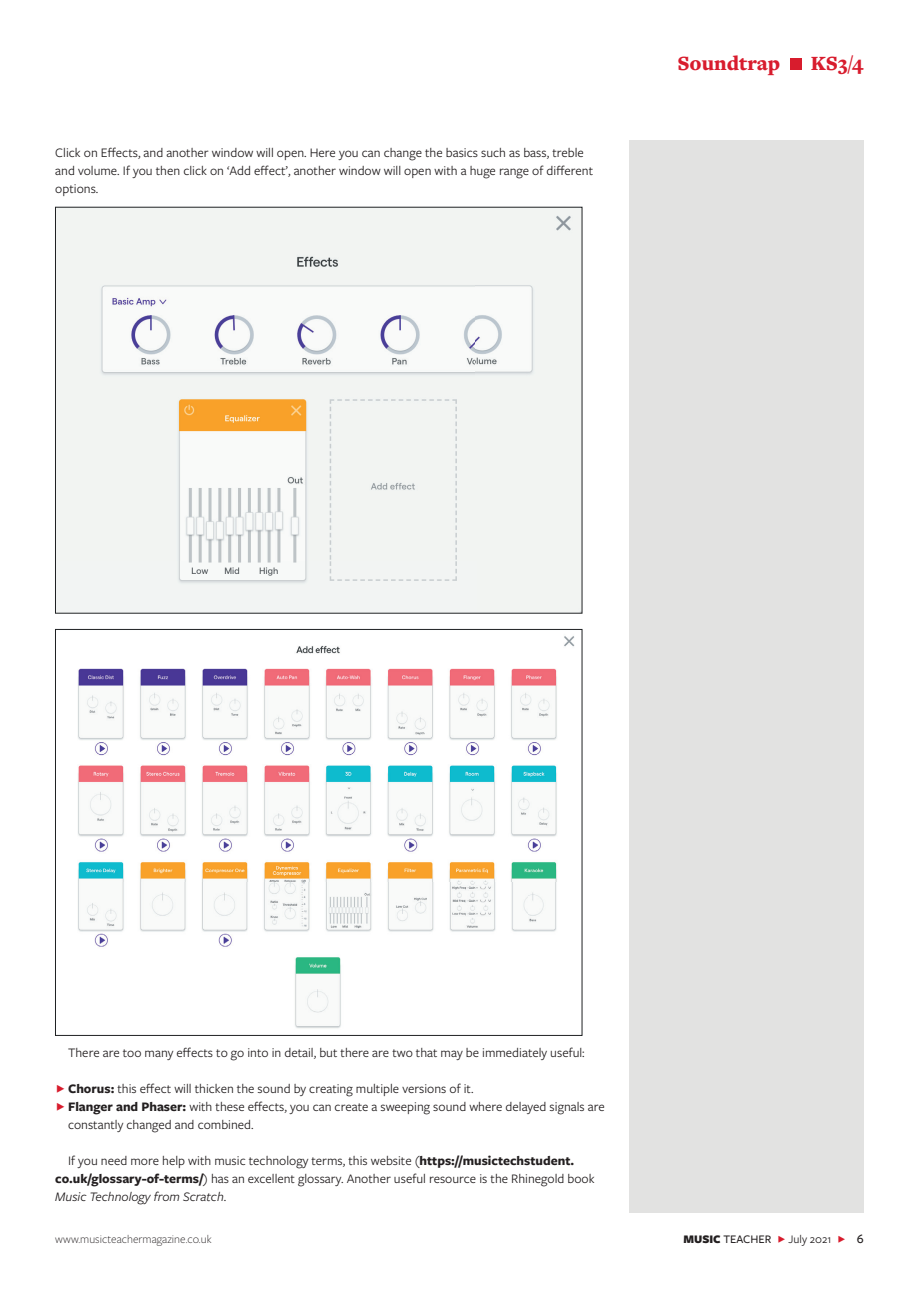
<style>
.page{position:relative;width:919px;height:1289px;background:#fff}
.page>*{position:absolute;margin:0;border:0;box-sizing:border-box;transform-origin:0 0}
.t1{font:900 21px "Freight Text Pro";color:#d81c2d}
.t2{font:13.5px/18px "Freight Sans Pro";color:#231f20}
.t3{font:300 12px "Freight Sans Pro";color:#231f20}
.t4{font:12px "Freight Sans Pro";color:#231f20}
.s1{font-weight:700}
.s2{font-style:italic}
.s3{font-weight:900}
.s4{font-weight:500}
.s5{color:#d81c2d}
.s6{font-weight:500;font-size:13.5px}
</style>
<div class="page">
<div style="left:789px;top:59px;width:12px;height:11px;background:#d81c2d"></div>
<div style="left:629px;top:140px;width:234px;height:1072px;background:#e2e2e1"></div>
<img style="left:57px;top:209px;width:523px;height:402px">
<img style="left:78px;top:636px;width:497px;height:393px">
<p class="t2" style="left:55px;top:143px;width:539px">Click on Effects, and another window will open. Here you can change the basics such as bass, treble and volume. If you then click on ‘Add effect’, another window will open with a huge range of different options.</p>
<h1 class="t1" style="left:677px;top:49px;width:104px">Soundtrap</h1>
<h1 class="t1" style="left:810px;top:49px;width:53px">KS3/4</h1>
<p class="t2" style="left:68px;top:1043px;width:518px">There are too many effects to go into in detail, but there are two that may be immediately useful:</p>
<p class="t2" style="left:68px;top:1079px;width:538px"><span class="s1">Chorus:</span> this effect will thicken the sound by creating multiple versions of it.<br><span class="s1">Flanger and Phaser:</span> with these effects, you can create a sweeping sound where delayed signals are constantly changed and combined.</p>
<p class="t2" style="left:55px;top:1151px;width:540px;text-indent:13px">If you need more help with music technology terms, this website (<span class="s1">https://musictechstudent. co.uk/glossary-of-terms/</span>) has an excellent glossary. Another useful resource is the Rhinegold book<br><span class="s2">Music Technology from Scratch</span>.</p>
<p class="t3" style="left:55px;top:1230px;width:158px">www.musicteachermagazine.co.uk</p>
<p class="t4" style="left:683px;top:1230px;width:182px"><span class="s3">MUSIC</span> <span class="s4">TEACHER</span> <span class="s5">F</span> July 2021 <span class="s5">F</span> <span class="s6">6</span></p>
</div>
